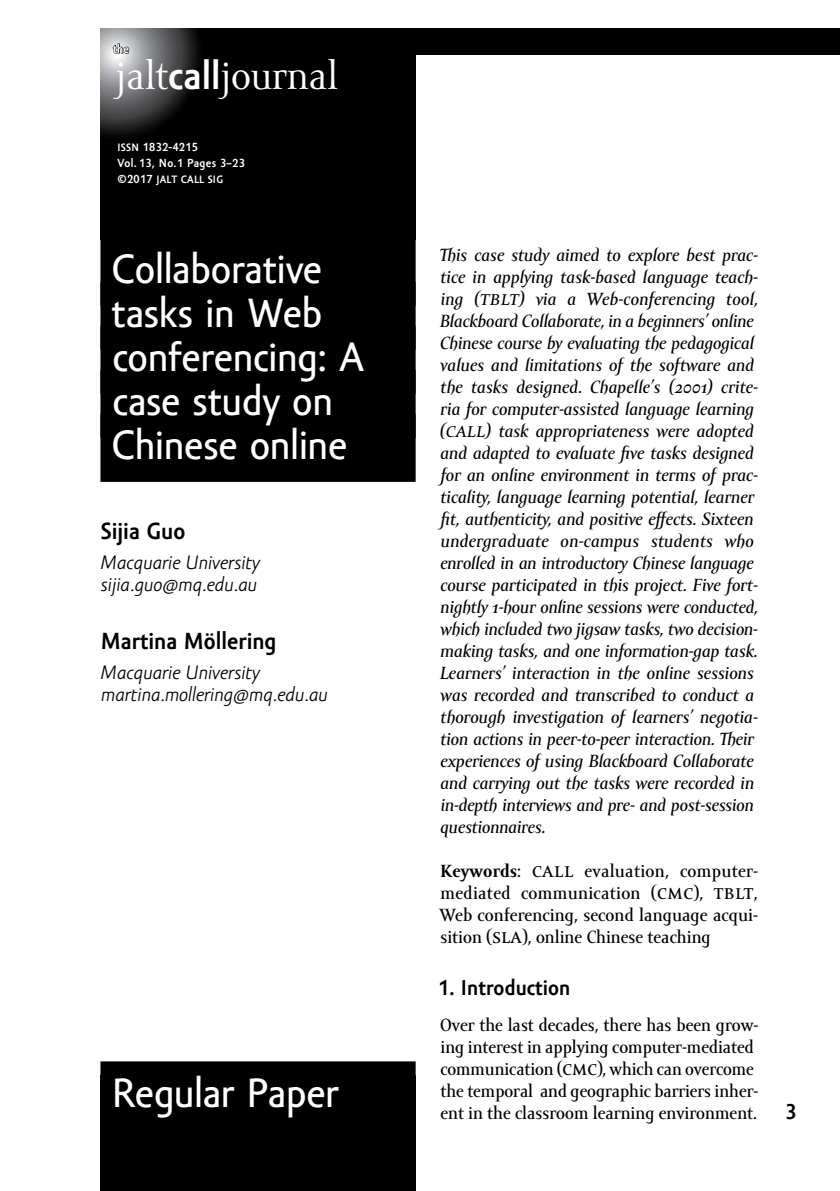
<style>
.page{position:relative;width:840px;height:1191px;background:#fff}
.page>*{position:absolute;margin:0;border:0;box-sizing:border-box;transform-origin:0 0}
.t1{font:42px/44px "Amor Sans Text Pro";letter-spacing:-.01em;color:#fff}
.t2{font:40px "Amor Serif Pro";color:#fff}
.t3{font:700 24px "Amor Sans Pro";color:#000}
.t4{font:700 22px "Amor Sans Pro";color:#000}
.t5{font:italic 20px/22px "Amor Sans Pro";color:#000}
.t6{font:italic 18px/22px "Amor Serif Text Pro";letter-spacing:.005em;color:#000}
.t7{font:18px/22px "Amor Serif Text Pro";color:#000;text-align:justify}
.t8{font:700 12px/16px "Amor Sans Pro";letter-spacing:.025em;color:#fff}
.t9{font:700 11px "Amor Sans Pro";letter-spacing:.025em;color:#fff}
.s1{font-family:"Amor Sans Pro";font-weight:700}
.s2{font-size:11px}
.s3{font-size:12px}
.s4{font-family:"Amor Serif Pro";font-size:23px}
.s5{font-weight:700}
</style>
<div class="page">
<div style="left:108px;top:28px;width:731px;height:27px;background:#000"></div>
<svg style="left:100px;top:28px;width:315px;height:210px;background:#0d0d0e"></svg>
<svg style="left:112px;top:43px;width:18px;height:11px"></svg>
<div style="left:100px;top:1075px;width:315px;height:116px;background:#000"></div>
<div style="left:100px;top:1061px;width:315px;height:68px;background:#000"></div>
<div style="left:100px;top:238px;width:315px;height:68px;background:#000"></div>
<div style="left:100px;top:282px;width:315px;height:68px;background:#000"></div>
<div style="left:100px;top:326px;width:315px;height:68px;background:#000"></div>
<div style="left:100px;top:370px;width:315px;height:68px;background:#000"></div>
<div style="left:100px;top:414px;width:315px;height:68px;background:#000"></div>
<p class="t8" style="left:113px;top:41px;width:17px">the</p>
<h2 class="t2" style="left:116px;top:54px;width:223px">jalt<span class="s1">call</span>journal</h2>
<p class="t8" style="left:117px;top:139px;width:129px"><span class="s2">issn</span> 1832-4215<br>Vol. 13, No.1 Pages 3–23</p>
<p class="t9" style="left:117px;top:173px;width:107px"><span class="s3">©2017</span> jalt call sig</p>
<h1 class="t1" style="left:111px;top:248px;width:254px">Collaborative tasks in Web conferencing: A case study on<br>Chinese online</h1>
<h3 class="t3" style="left:101px;top:518px;width:86px">Sijia Guo</h3>
<p class="t5" style="left:101px;top:552px;width:161px">Macquarie University sijia.guo@mq.edu.au</p>
<h3 class="t3" style="left:101px;top:628px;width:177px">Martina Möllering</h3>
<p class="t5" style="left:101px;top:662px;width:228px">Macquarie University martina.mollering@mq.edu.au</p>
<h1 class="t1" style="left:112px;top:1072px;width:228px">Regular Paper</h1>
<p class="t6" style="left:439px;top:245px;width:320px">This case study aimed to explore best prac&shy;tice in applying task-based language teach&shy;ing (<span class="s4">tblt</span>) via a Web-conferencing tool, Blackboard Collaborate, in a beginners’ online Chinese course by evaluating the pedagogical values and limitations of the software and the tasks designed. Chapelle’s (2001) crite&shy;ria for computer-assisted language learning (<span class="s4">call</span>) task appropriateness were adopted and adapted to evaluate five tasks designed for an online environment in terms of prac&shy;ticality, language learning potential, learner fit, authenticity, and positive effects. Sixteen undergraduate on-campus students who enrolled in an introductory Chinese language course participated in this project. Five fort&shy;nightly 1-hour online sessions were conducted, which included two jigsaw tasks, two decision&shy;making tasks, and one information-gap task.<br>Learners’ interaction in the online sessions was recorded and transcribed to conduct a thorough investigation of learners’ negotia&shy;tion actions in peer-to-peer interaction. Their experiences of using Blackboard Collaborate and carrying out the tasks were recorded in in-depth interviews and pre- and post-session questionnaires.</p>
<p class="t7" style="left:439px;top:861px;width:320px"><span class="s5">Keywords</span>: <span class="s4">call</span> evaluation, computer&shy;mediated communication (<span class="s4">cmc</span>), <span class="s4">tblt</span>, Web conferencing, second language acqui&shy;sition (<span class="s4">sla</span>), online Chinese teaching</p>
<p class="t4" style="left:438px;top:975px;width:134px">1. I ntroduction</p>
<p class="t7" style="left:440px;top:1015px;width:319px;text-align:left">Over the last decades, there has been grow&shy;ing interest in applying computer-mediated communication (<span class="s4">cmc</span>), which can overcome the temporal and geographic barriers inher&shy;ent in the classroom learning environment.</p>
<p class="t4" style="left:784px;top:1099px;width:13px">3</p>
</div>
